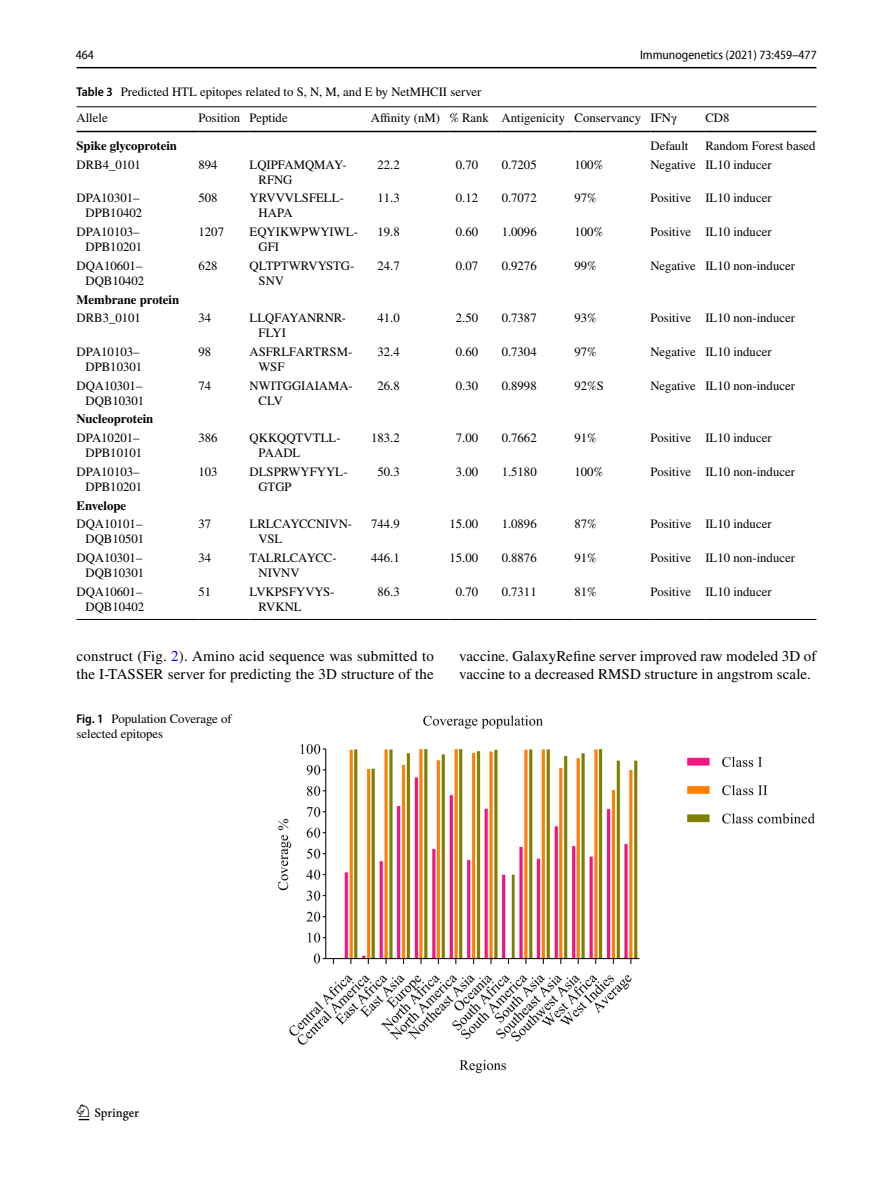
<style>
.page{position:relative;width:893px;height:1187px;background:#fff}
.page>*{position:absolute;margin:0;border:0;box-sizing:border-box;transform-origin:0 0}
.t1{font:22.5px "Springnew Regular 2";color:#000}
.t2{font:15px/18.8px "STIX";letter-spacing:.005em;color:#000}
.t3{font:12.75px/15px "STIX";color:#000}
.t4{font:700 12.75px "STIX";color:#000}
.t5{font:semi-condensed 12.75px "Myriad Pro Unic";color:#000}
.s1{font-family:"Myriad Pro";font-weight:600;font-stretch:semi-condensed}
.s2{color:#00f}
</style>
<div class="page">
<hr style="left:77px;top:67px;width:739px;height:1px;background:#000">
<hr style="left:77px;top:106px;width:122px;height:1px;background:#000">
<hr style="left:77px;top:131px;width:122px;height:1px;background:#000">
<hr style="left:199px;top:106px;width:51px;height:1px;background:#000">
<hr style="left:199px;top:131px;width:51px;height:1px;background:#000">
<hr style="left:250px;top:106px;width:121px;height:1px;background:#000">
<hr style="left:250px;top:131px;width:121px;height:1px;background:#000">
<hr style="left:371px;top:106px;width:78px;height:1px;background:#000">
<hr style="left:371px;top:131px;width:78px;height:1px;background:#000">
<hr style="left:449px;top:106px;width:53px;height:1px;background:#000">
<hr style="left:449px;top:131px;width:53px;height:1px;background:#000">
<hr style="left:502px;top:106px;width:73px;height:1px;background:#000">
<hr style="left:502px;top:131px;width:73px;height:1px;background:#000">
<hr style="left:575px;top:106px;width:76px;height:1px;background:#000">
<hr style="left:575px;top:131px;width:76px;height:1px;background:#000">
<hr style="left:651px;top:106px;width:54px;height:1px;background:#000">
<hr style="left:651px;top:131px;width:54px;height:1px;background:#000">
<hr style="left:705px;top:106px;width:111px;height:1px;background:#000">
<hr style="left:705px;top:131px;width:111px;height:1px;background:#000">
<hr style="left:77px;top:619px;width:122px;height:1px;background:#000">
<hr style="left:199px;top:619px;width:51px;height:1px;background:#000">
<hr style="left:250px;top:619px;width:121px;height:1px;background:#000">
<hr style="left:371px;top:619px;width:78px;height:1px;background:#000">
<hr style="left:449px;top:619px;width:53px;height:1px;background:#000">
<hr style="left:502px;top:619px;width:73px;height:1px;background:#000">
<hr style="left:575px;top:619px;width:76px;height:1px;background:#000">
<hr style="left:651px;top:619px;width:54px;height:1px;background:#000">
<hr style="left:705px;top:619px;width:111px;height:1px;background:#000">
<img style="left:278px;top:715px;width:537px;height:358px">
<p class="t5" style="left:76px;top:50px;width:20px">464</p>
<p class="t5" style="left:640px;top:50px;width:178px">Immunogenetics (2021) 73:459–477</p>
<p class="t3" style="left:77px;top:80px;width:406px;line-height:25.5px"><span class="s1">Table 3</span> Predicted HTL epitopes related to S, N, M, and E by NetMHCII server<br>Allele</p>
<p class="t3" style="left:199px;top:111px;width:91px">Position Peptide</p>
<p class="t3" style="left:371px;top:111px;width:308px">Affinity (nM) % Rank Antigenicity Conservancy IFNγ</p>
<p class="t3" style="left:705px;top:111px;width:26px">CD8</p>
<p class="t4" style="left:76px;top:138px;width:102px">Spike glycoprotein</p>
<p class="t3" style="left:650px;top:139px;width:39px">Default</p>
<p class="t3" style="left:705px;top:139px;width:112px">Random Forest based</p>
<p class="t3" style="left:76px;top:158px;width:66px">DRB4_0101</p>
<p class="t3" style="left:199px;top:158px;width:21px">894</p>
<p class="t3" style="left:259px;top:158px;width:90px;text-indent:-9px">LQIPFAMQMAY-<br>RFNG</p>
<p class="t3" style="left:378px;top:158px;width:24px">22.2</p>
<p class="t3" style="left:456px;top:158px;width:24px">0.70</p>
<p class="t3" style="left:502px;top:158px;width:37px">0.7205</p>
<p class="t3" style="left:575px;top:158px;width:30px">100%</p>
<p class="t3" style="left:650px;top:158px;width:123px">Negative IL10 inducer</p>
<p class="t3" style="left:76px;top:191px;width:67px;text-align:right">DPA10301–<br>DPB10402</p>
<p class="t3" style="left:199px;top:191px;width:21px">508</p>
<p class="t3" style="left:259px;top:191px;width:87px;text-indent:-9px">YRVVVLSFELL-<br>HAPA</p>
<p class="t3" style="left:378px;top:191px;width:24px">11.3</p>
<p class="t3" style="left:456px;top:191px;width:24px">0.12</p>
<p class="t3" style="left:502px;top:191px;width:37px">0.7072</p>
<p class="t3" style="left:575px;top:191px;width:24px">97%</p>
<p class="t3" style="left:650px;top:191px;width:123px">Positive IL10 inducer</p>
<p class="t3" style="left:76px;top:225px;width:67px;text-align:right">DPA10103–<br>DPB10201</p>
<p class="t3" style="left:199px;top:225px;width:27px">1207</p>
<p class="t3" style="left:259px;top:225px;width:101px;text-indent:-9px">EQYIKWPWYIWL-<br>GFI</p>
<p class="t3" style="left:378px;top:225px;width:24px">19.8</p>
<p class="t3" style="left:456px;top:225px;width:24px">0.60</p>
<p class="t3" style="left:502px;top:225px;width:37px">1.0096</p>
<p class="t3" style="left:575px;top:225px;width:30px">100%</p>
<p class="t3" style="left:650px;top:225px;width:123px">Positive IL10 inducer</p>
<p class="t3" style="left:76px;top:259px;width:69px;text-align:right">DQA10601–<br>DQB10402</p>
<p class="t3" style="left:199px;top:259px;width:21px">628</p>
<p class="t3" style="left:259px;top:259px;width:97px;text-indent:-9px">QLTPTWRVYSTG-<br>SNV</p>
<p class="t3" style="left:378px;top:259px;width:24px">24.7</p>
<p class="t3" style="left:456px;top:259px;width:24px">0.07</p>
<p class="t3" style="left:502px;top:259px;width:37px">0.9276</p>
<p class="t3" style="left:575px;top:259px;width:24px">99%</p>
<p class="t3" style="left:650px;top:259px;width:146px">Negative IL10 non-inducer</p>
<p class="t4" style="left:76px;top:291px;width:104px">Membrane protein</p>
<p class="t3" style="left:76px;top:311px;width:66px">DRB3_0101</p>
<p class="t3" style="left:199px;top:311px;width:14px">34</p>
<p class="t3" style="left:259px;top:311px;width:89px;text-indent:-9px">LLQFAYANRNR-<br>FLYI</p>
<p class="t3" style="left:378px;top:311px;width:24px">41.0</p>
<p class="t3" style="left:456px;top:311px;width:24px">2.50</p>
<p class="t3" style="left:502px;top:311px;width:37px">0.7387</p>
<p class="t3" style="left:575px;top:311px;width:24px">93%</p>
<p class="t3" style="left:650px;top:311px;width:146px">Positive IL10 non-inducer</p>
<p class="t3" style="left:76px;top:345px;width:67px;text-align:right">DPA10103–<br>DPB10301</p>
<p class="t3" style="left:199px;top:345px;width:14px">98</p>
<p class="t3" style="left:259px;top:345px;width:95px;text-indent:-9px">ASFRLFARTRSM-<br>WSF</p>
<p class="t3" style="left:378px;top:345px;width:24px">32.4</p>
<p class="t3" style="left:456px;top:345px;width:24px">0.60</p>
<p class="t3" style="left:502px;top:345px;width:37px">0.7304</p>
<p class="t3" style="left:575px;top:345px;width:24px">97%</p>
<p class="t3" style="left:650px;top:345px;width:123px">Negative IL10 inducer</p>
<p class="t3" style="left:76px;top:379px;width:69px;text-align:right">DQA10301–<br>DQB10301</p>
<p class="t3" style="left:199px;top:379px;width:14px">74</p>
<p class="t3" style="left:259px;top:379px;width:96px;text-indent:-9px">NWITGGIAIAMA-<br>CLV</p>
<p class="t3" style="left:378px;top:379px;width:24px">26.8</p>
<p class="t3" style="left:456px;top:379px;width:24px">0.30</p>
<p class="t3" style="left:502px;top:379px;width:37px">0.8998</p>
<p class="t3" style="left:575px;top:379px;width:31px">92%S</p>
<p class="t3" style="left:650px;top:379px;width:146px">Negative IL10 non-inducer</p>
<p class="t4" style="left:76px;top:411px;width:78px">Nucleoprotein</p>
<p class="t3" style="left:76px;top:431px;width:67px;text-align:right">DPA10201–<br>DPB10101</p>
<p class="t3" style="left:199px;top:431px;width:21px">386</p>
<p class="t3" style="left:259px;top:431px;width:84px;text-indent:-9px">QKKQQTVTLL-<br>PAADL</p>
<p class="t3" style="left:371px;top:431px;width:30px">183.2</p>
<p class="t3" style="left:456px;top:431px;width:24px">7.00</p>
<p class="t3" style="left:502px;top:431px;width:37px">0.7662</p>
<p class="t3" style="left:575px;top:431px;width:24px">91%</p>
<p class="t3" style="left:650px;top:431px;width:123px">Positive IL10 inducer</p>
<p class="t3" style="left:76px;top:465px;width:67px;text-align:right">DPA10103–<br>DPB10201</p>
<p class="t3" style="left:199px;top:465px;width:21px">103</p>
<p class="t3" style="left:259px;top:465px;width:91px;text-indent:-9px">DLSPRWYFYYL-<br>GTGP</p>
<p class="t3" style="left:378px;top:465px;width:24px">50.3</p>
<p class="t3" style="left:456px;top:465px;width:24px">3.00</p>
<p class="t3" style="left:502px;top:465px;width:37px">1.5180</p>
<p class="t3" style="left:575px;top:465px;width:30px">100%</p>
<p class="t3" style="left:650px;top:465px;width:146px">Positive IL10 non-inducer</p>
<p class="t4" style="left:76px;top:497px;width:51px">Envelope</p>
<p class="t3" style="left:76px;top:517px;width:69px;text-align:right">DQA10101–<br>DQB10501</p>
<p class="t3" style="left:199px;top:517px;width:14px">37</p>
<p class="t3" style="left:259px;top:517px;width:95px;text-indent:-9px">LRLCAYCCNIVN-<br>VSL</p>
<p class="t3" style="left:371px;top:517px;width:30px">744.9</p>
<p class="t3" style="left:450px;top:517px;width:30px">15.00</p>
<p class="t3" style="left:502px;top:517px;width:37px">1.0896</p>
<p class="t3" style="left:575px;top:517px;width:24px">87%</p>
<p class="t3" style="left:650px;top:517px;width:123px">Positive IL10 inducer</p>
<p class="t3" style="left:76px;top:551px;width:69px;text-align:right">DQA10301–<br>DQB10301</p>
<p class="t3" style="left:199px;top:551px;width:14px">34</p>
<p class="t3" style="left:259px;top:551px;width:80px;text-indent:-9px">TALRLCAYCC-<br>NIVNV</p>
<p class="t3" style="left:371px;top:551px;width:30px">446.1</p>
<p class="t3" style="left:450px;top:551px;width:30px">15.00</p>
<p class="t3" style="left:502px;top:551px;width:37px">0.8876</p>
<p class="t3" style="left:575px;top:551px;width:24px">91%</p>
<p class="t3" style="left:650px;top:551px;width:146px">Positive IL10 non-inducer</p>
<p class="t3" style="left:76px;top:585px;width:69px;text-align:right">DQA10601–<br>DQB10402</p>
<p class="t3" style="left:199px;top:585px;width:14px">51</p>
<p class="t3" style="left:259px;top:585px;width:77px;text-indent:-9px">LVKPSFYVYS-<br>RVKNL</p>
<p class="t3" style="left:378px;top:585px;width:24px">86.3</p>
<p class="t3" style="left:456px;top:585px;width:24px">0.70</p>
<p class="t3" style="left:502px;top:585px;width:37px">0.7311</p>
<p class="t3" style="left:575px;top:585px;width:24px">81%</p>
<p class="t3" style="left:650px;top:585px;width:123px">Positive IL10 inducer</p>
<p class="t2" style="left:77px;top:647px;width:359px">construct (Fig. <span class="s2">2</span>). Amino acid sequence was submitted to the I-TASSER server for predicting the 3D structure of the</p>
<p class="t2" style="left:459px;top:647px;width:359px">vaccine. GalaxyRefine server improved raw modeled 3D of vaccine to a decreased RMSD structure in angstrom scale.</p>
<p class="t3" style="left:76px;top:711px;width:157px"><span class="s1">Fig. 1</span> Population Coverage of selected epitopes</p>
<h1 class="t1" style="left:79px;top:1104px;width:62px">1 3</h1>
</div>
